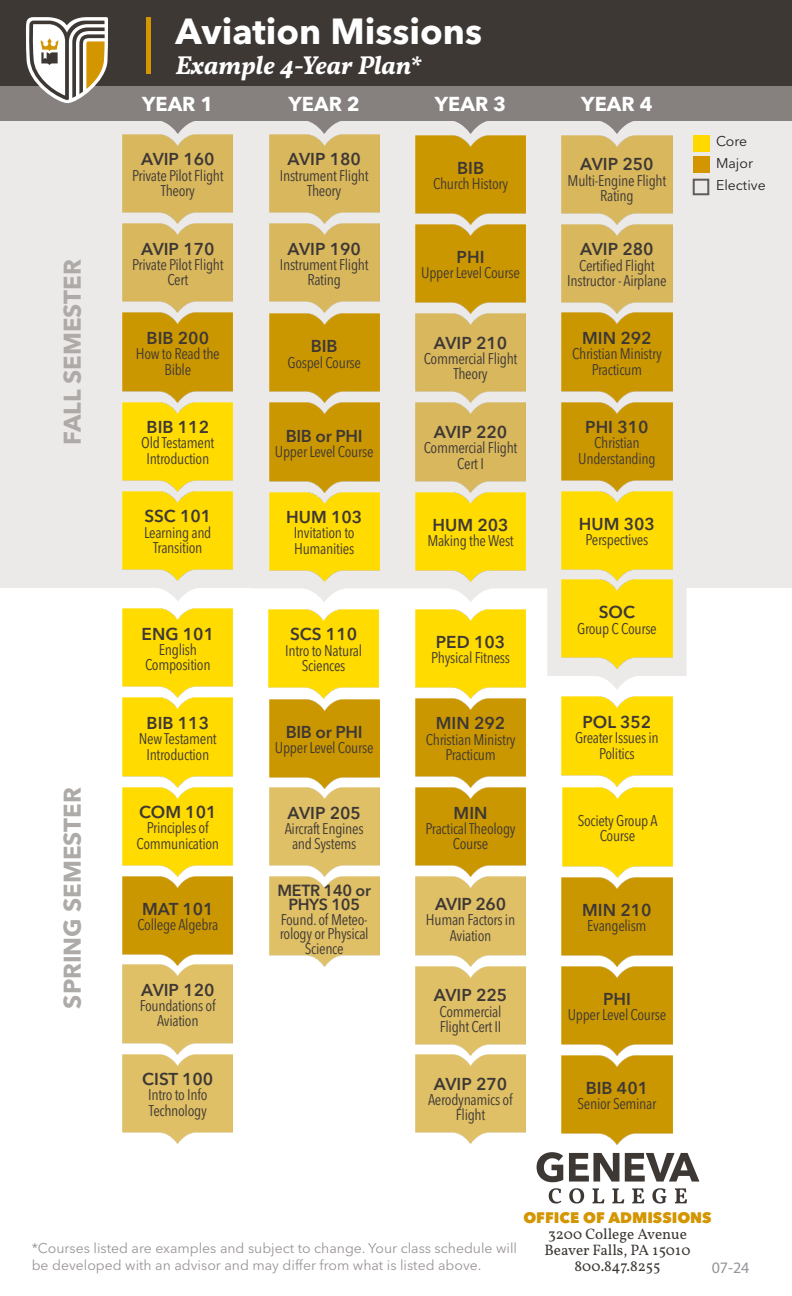
<style>
.page{position:relative;width:792px;height:1296px;background:#fff}
.page>*{position:absolute;margin:0;border:0;box-sizing:border-box;transform-origin:0 0}
.t1{font:700 36px "Avenir Next LT Pro";color:#fff}
.t2{font:italic 700 26px "Vollkorn";color:#fff}
.t3{font:700 24px "Avenir Next LT Pro";color:#adaaa8}
.t4{font:700 20px "Avenir Next LT Pro";color:#fff}
.t5{font:600 17px "Avenir Next LT Pro";color:#3e3835}
.t6{font:600 16px/14.4px "Avenir Next LT Pro";letter-spacing:-.02em;color:#3e3835;text-align:center}
.t7{font:16px "Myriad Pro";color:#939598}
.t8{font:condensed 15.4px/15.4px "Avenir Next LT Pro";letter-spacing:-.02em;color:#3e3835;text-align:center}
.t9{font:15.2px/16px "Vollkorn";color:#3e3835;text-align:center}
.t10{font:800 15.2px "Avenir Next LT Pro";color:#d49600}
.t11{font:14px/16.8px "Avenir Next LT Pro";color:#9a9594}
.t12{font:14px "Avenir Next LT Pro";color:#231f20}
</style>
<div class="page">
<div style="left:0;top:103px;width:792px;height:485px;background:#ece9e9"></div>
<svg style="left:122px;top:318px;width:74px;height:283px"></svg>
<svg style="left:302px;top:318px;width:78px;height:284px"></svg>
<svg style="left:415px;top:318px;width:78px;height:284px"></svg>
<svg style="left:547px;top:406px;width:140px;height:283px"></svg>
<div style="left:0;top:0;width:792px;height:86px;background:#3e3835"></div>
<div style="left:0;top:86px;width:792px;height:34px;background:#86817f"></div>
<svg style="left:257px;top:120px;width:134px;height:14px"></svg>
<svg style="left:404px;top:120px;width:133px;height:14px"></svg>
<svg style="left:550px;top:120px;width:134px;height:14px"></svg>
<div style="left:693px;top:135px;width:16px;height:17px;background:#ffd900"></div>
<div style="left:693px;top:157px;width:16px;height:16px;background:#d49600"></div>
<div style="left:693px;top:179px;width:16px;height:16px;border:2px solid #615c59"></div>
<svg style="left:26px;top:17px;width:219px;height:117px"></svg>
<div style="left:146px;top:17px;width:5px;height:56px;background:#d49600"></div>
<svg style="left:537px;top:1152px;width:26px;height:30px"></svg>
<svg style="left:569px;top:1153px;width:50px;height:29px"></svg>
<svg style="left:625px;top:1153px;width:74px;height:29px"></svg>
<svg style="left:549px;top:1188px;width:12px;height:16px"></svg>
<svg style="left:569px;top:1188px;width:15px;height:16px"></svg>
<svg style="left:592px;top:1188px;width:12px;height:15px"></svg>
<svg style="left:612px;top:1188px;width:12px;height:15px"></svg>
<svg style="left:632px;top:1188px;width:12px;height:15px"></svg>
<svg style="left:652px;top:1188px;width:14px;height:16px"></svg>
<svg style="left:675px;top:1188px;width:12px;height:15px"></svg>
<img style="left:123px;top:134px;width:110px;height:447px">
<img style="left:123px;top:609px;width:110px;height:534px">
<img style="left:269px;top:134px;width:110px;height:447px">
<img style="left:269px;top:609px;width:110px;height:357px">
<img style="left:416px;top:135px;width:110px;height:446px">
<img style="left:416px;top:609px;width:110px;height:535px">
<img style="left:562px;top:135px;width:110px;height:534px">
<img style="left:562px;top:697px;width:110px;height:89px">
<img style="left:562px;top:788px;width:111px;height:357px">
<p class="t3" style="left:58px;top:445px;width:187px;rotate:-90deg">FALL SEMESTER</p>
<p class="t3" style="left:58px;top:1009px;width:223px;rotate:-90deg">SPRING SEMESTER</p>
<p class="t1" style="left:175px;top:10px;width:308px">Aviation Missions</p>
<p class="t2" style="left:175px;top:46px;width:248px">Example 4-Year Plan*</p>
<p class="t4" style="left:142px;top:91px;width:73px">YEAR 1</p>
<p class="t4" style="left:289px;top:91px;width:73px">YEAR 2</p>
<p class="t4" style="left:435px;top:91px;width:73px">YEAR 3</p>
<p class="t4" style="left:581px;top:91px;width:73px">YEAR 4</p>
<p class="t5" style="left:141px;top:149px;width:75px">AVIP 160</p>
<p class="t8" style="left:132px;top:168px;width:93px">Private Pilot Flight<br>Theory</p>
<p class="t5" style="left:141px;top:238px;width:75px">AVIP 170</p>
<p class="t8" style="left:132px;top:257px;width:93px">Private Pilot Flight<br>Cert</p>
<p class="t5" style="left:147px;top:328px;width:64px">BIB 200</p>
<p class="t8" style="left:136px;top:346px;width:85px">How to Read the<br>Bible</p>
<p class="t5" style="left:147px;top:417px;width:64px">BIB 112</p>
<p class="t8" style="left:141px;top:435px;width:75px">Old Testament<br>Introduction</p>
<p class="t5" style="left:144px;top:506px;width:69px">SSC 101</p>
<p class="t8" style="left:144px;top:525px;width:69px">Learning and<br>Transition</p>
<p class="t5" style="left:142px;top:623px;width:74px">ENG 101</p>
<p class="t8" style="left:145px;top:642px;width:67px">English<br>Composition</p>
<p class="t5" style="left:147px;top:712px;width:64px">BIB 113</p>
<p class="t8" style="left:139px;top:731px;width:79px">New Testament<br>Introduction</p>
<p class="t5" style="left:139px;top:802px;width:79px">COM 101</p>
<p class="t8" style="left:137px;top:820px;width:84px">Principles of<br>Communication</p>
<p class="t5" style="left:142px;top:899px;width:73px">MAT 101</p>
<p class="t8" style="left:137px;top:917px;width:82px">College Algebra</p>
<p class="t5" style="left:141px;top:979px;width:75px">AVIP 120</p>
<p class="t8" style="left:140px;top:998px;width:78px">Foundations of<br>Aviation</p>
<p class="t5" style="left:142px;top:1069px;width:73px">CIST 100</p>
<p class="t8" style="left:148px;top:1087px;width:61px;text-align:left">Intro to Info<br>Technology</p>
<p class="t5" style="left:287px;top:149px;width:75px">AVIP 180</p>
<p class="t8" style="left:280px;top:168px;width:90px">Instrument Flight<br>Theory</p>
<p class="t5" style="left:287px;top:238px;width:75px">AVIP 190</p>
<p class="t8" style="left:280px;top:257px;width:90px">Instrument Flight<br>Rating</p>
<p class="t5" style="left:311px;top:336px;width:28px">BIB</p>
<p class="t8" style="left:287px;top:355px;width:75px">Gospel Course</p>
<p class="t5" style="left:286px;top:425px;width:78px">BIB or PHI</p>
<p class="t8" style="left:275px;top:444px;width:100px">Upper Level Course</p>
<p class="t5" style="left:286px;top:507px;width:78px">HUM 103</p>
<p class="t8" style="left:294px;top:525px;width:62px;text-align:left">Invitation to<br>Humanities</p>
<p class="t5" style="left:290px;top:624px;width:69px">SCS 110</p>
<p class="t8" style="left:285px;top:643px;width:78px">Intro to Natural<br>Sciences</p>
<p class="t5" style="left:286px;top:722px;width:78px">BIB or PHI</p>
<p class="t8" style="left:275px;top:740px;width:100px">Upper Level Course</p>
<p class="t5" style="left:287px;top:802px;width:75px">AVIP 205</p>
<p class="t8" style="left:285px;top:821px;width:80px">Aircraft Engines and Systems</p>
<p class="t6" style="left:278px;top:883px;width:95px">METR 140 or<br>PHYS 105</p>
<p class="t8" style="left:280px;top:912px;width:90px;line-height:14.4px">Found. of Meteo&shy;rology or Physical<br>Science</p>
<p class="t5" style="left:457px;top:158px;width:28px">BIB</p>
<p class="t8" style="left:433px;top:176px;width:77px">Church History</p>
<p class="t5" style="left:457px;top:247px;width:29px">PHI</p>
<p class="t8" style="left:421px;top:265px;width:100px">Upper Level Course</p>
<p class="t5" style="left:434px;top:332px;width:75px">AVIP 210</p>
<p class="t8" style="left:424px;top:351px;width:95px">Commercial Flight<br>Theory</p>
<p class="t5" style="left:434px;top:422px;width:75px">AVIP 220</p>
<p class="t8" style="left:424px;top:440px;width:95px">Commercial Flight<br>Cert I</p>
<p class="t5" style="left:433px;top:514px;width:78px">HUM 203</p>
<p class="t8" style="left:427px;top:533px;width:88px">Making the West</p>
<p class="t5" style="left:436px;top:632px;width:71px">PED 103</p>
<p class="t8" style="left:431px;top:650px;width:80px">Physical Fitness</p>
<p class="t5" style="left:436px;top:713px;width:71px">MIN 292</p>
<p class="t8" style="left:426px;top:732px;width:91px">Christian Ministry<br>Practicum</p>
<p class="t5" style="left:454px;top:802px;width:35px">MIN</p>
<p class="t8" style="left:426px;top:821px;width:92px">Practical Theology<br>Course</p>
<p class="t5" style="left:435px;top:894px;width:73px">AVIP 260</p>
<p class="t8" style="left:426px;top:912px;width:91px">Human Factors in<br>Aviation</p>
<p class="t5" style="left:434px;top:985px;width:75px">AVIP 225</p>
<p class="t8" style="left:440px;top:1003px;width:63px;text-align:left">Commercial<br>Flight Cert II</p>
<p class="t5" style="left:434px;top:1073px;width:75px">AVIP 270</p>
<p class="t8" style="left:428px;top:1092px;width:86px">Aerodynamics of<br>Flight</p>
<p class="t5" style="left:580px;top:154px;width:75px">AVIP 250</p>
<p class="t8" style="left:568px;top:172px;width:100px">Multi-Engine Flight<br>Rating</p>
<p class="t5" style="left:580px;top:239px;width:75px">AVIP 280</p>
<p class="t8" style="left:567px;top:258px;width:101px">Certified Flight<br>Instructor - Airplane</p>
<p class="t5" style="left:582px;top:328px;width:71px">MIN 292</p>
<p class="t8" style="left:572px;top:346px;width:91px">Christian Ministry<br>Practicum</p>
<p class="t5" style="left:585px;top:417px;width:65px">PHI 310</p>
<p class="t8" style="left:578px;top:435px;width:79px">Christian<br>Understanding</p>
<p class="t5" style="left:579px;top:514px;width:78px">HUM 303</p>
<p class="t8" style="left:586px;top:532px;width:64px">Perspectives</p>
<p class="t5" style="left:599px;top:602px;width:38px">SOC</p>
<p class="t8" style="left:577px;top:621px;width:81px">Group C Course</p>
<p class="t5" style="left:583px;top:712px;width:70px">POL 352</p>
<p class="t8" style="left:575px;top:730px;width:85px">Greater Issues in<br>Politics</p>
<p class="t8" style="left:578px;top:813px;width:81px">Society Group A<br>Course</p>
<p class="t5" style="left:582px;top:899px;width:71px">MIN 210</p>
<p class="t8" style="left:587px;top:918px;width:61px">Evangelism</p>
<p class="t5" style="left:603px;top:989px;width:29px">PHI</p>
<p class="t8" style="left:568px;top:1007px;width:100px">Upper Level Course</p>
<p class="t5" style="left:586px;top:1078px;width:64px">BIB 401</p>
<p class="t8" style="left:578px;top:1096px;width:80px">Senior Seminar</p>
<p class="t12" style="left:716px;top:133px;width:33px">Core</p>
<p class="t12" style="left:716px;top:155px;width:38px">Major</p>
<p class="t12" style="left:716px;top:177px;width:51px">Elective</p>
<p class="t11" style="left:32px;top:1240px;width:487px">*Courses listed are examples and subject to change. Your class schedule will be developed with an advisor and may differ from what is listed above.</p>
<p class="t10" style="left:523px;top:1208px;width:190px">OFFICE OF ADMISSIONS</p>
<p class="t9" style="left:544px;top:1225px;width:148px">3200 College Avenue<br>Beaver Falls, PA 15010<br>800.847.8255</p>
<p class="t7" style="left:712px;top:1258px;width:39px">07-24</p>
</div>
